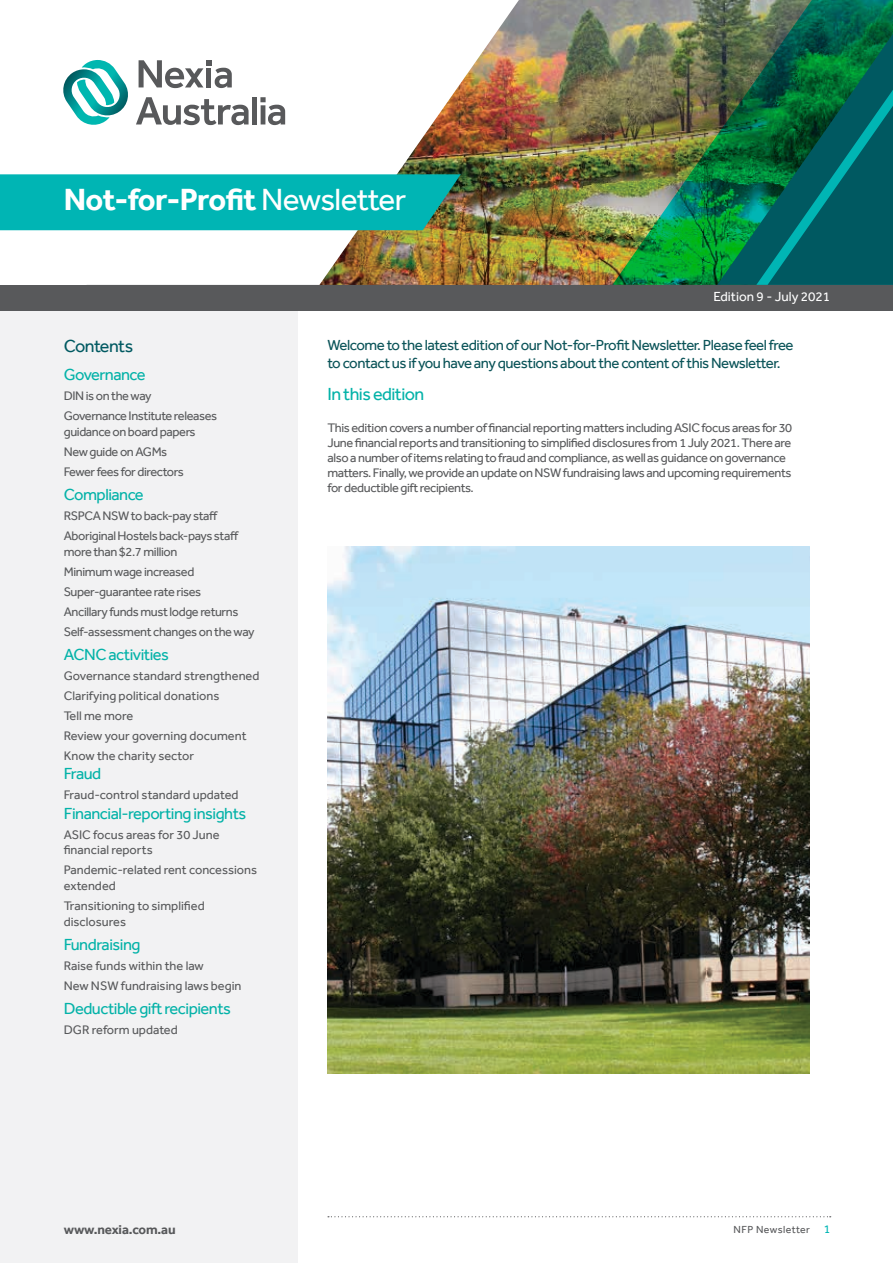
<style>
.page{position:relative;width:893px;height:1263px;background:#fff}
.page>*{position:absolute;margin:0;border:0;box-sizing:border-box;transform-origin:0 0}
.t1{font:700 31.5px "Effra";letter-spacing:-.02em;color:#fff}
.t2{font:18px "Effra";letter-spacing:-.03em;color:#03b2a8}
.t3{font:18px "Effra";letter-spacing:-.03em;color:#005961}
.t4{font:16.5px "Effra";letter-spacing:-.03em;color:#03b2a8}
.t5{font:15px/18px "Effra";letter-spacing:-.03em;color:#0a5358}
.t6{font:13.5px "Effra";color:#fff}
.t7{font:700 13.5px "Effra";letter-spacing:-.01em;color:#58595b}
.t8{font:12.75px/20px "Effra";letter-spacing:-.03em;color:#58595b}
.t9{font:12.75px/20px "Effra";color:#58595b}
.t10{font:10.5px "Effra";letter-spacing:.04em;color:#58595b}
.s1{font-weight:400}
.s2{font-size:12px;color:#00b5b4}
</style>
<div class="page">
<img style="left:612px;top:0;width:281px;height:34px">
<svg style="left:298px;top:0;width:221px;height:311px"></svg>
<div style="left:0;top:310px;width:298px;height:953px;background:#f2f2f3"></div>
<svg style="left:328px;top:1216px;width:503px;height:1px"></svg>
<div style="left:0;top:0;width:308px;height:289px;background:#fff"></div>
<img style="left:0;top:34px;width:893px;height:276px">
<img style="left:327px;top:546px;width:483px;height:527px">
<h1 class="t1" style="left:64px;top:181px;width:344px">Not-for-Profit <span class="s1">Newsletter</span></h1>
<p class="t6" style="left:713px;top:288px;width:118px">Edition 9 - July 2021</p>
<h2 class="t3" style="left:64px;top:336px;width:71px">Contents</h2>
<p class="t4" style="left:64px;top:365px;width:83px">Governance</p>
<p class="t8" style="left:64px;top:386px;width:155px">DIN is on the way<br>Governance Institute releases</p>
<p class="t8" style="left:64px;top:421px;width:133px">guidance on board papers<br>New guide on AGMs<br>Fewer fees for directors</p>
<p class="t4" style="left:64px;top:485px;width:81px">Compliance</p>
<p class="t8" style="left:64px;top:506px;width:177px">RSPCA NSW to back-pay staff<br>Aboriginal Hostels back-pays staff</p>
<p class="t8" style="left:64px;top:541px;width:192px">more than $2.7 million<br>Minimum wage increased<br>Super-guarantee rate rises<br>Ancillary funds must lodge returns<br>Self-assessment changes on the way</p>
<p class="t4" style="left:64px;top:645px;width:107px">ACNC activities</p>
<p class="t9" style="left:64px;top:666px;width:197px">Governance standard strengthened<br>Clarifying political donations<br>Tell me more<br>Review your governing document<br>Know the charity sector</p>
<p class="t4" style="left:64px;top:764px;width:39px">Fraud</p>
<p class="t9" style="left:64px;top:785px;width:176px">Fraud-control standard updated</p>
<p class="t4" style="left:64px;top:803px;width:184px">Financial-reporting insights</p>
<p class="t9" style="left:64px;top:826px;width:157px;line-height:15.8px">ASIC focus areas for 30 June financial reports</p>
<p class="t9" style="left:64px;top:862px;width:195px;line-height:15.8px">Pandemic-related rent concessions extended</p>
<p class="t9" style="left:64px;top:898px;width:142px;line-height:15.8px">Transitioning to simplified disclosures</p>
<p class="t4" style="left:64px;top:935px;width:78px">Fundraising</p>
<p class="t9" style="left:64px;top:956px;width:179px">Raise funds within the law<br>New NSW fundraising laws begin</p>
<p class="t4" style="left:64px;top:999px;width:169px">Deductible gift recipients</p>
<p class="t9" style="left:64px;top:1020px;width:116px">DGR reform updated</p>
<p class="t5" style="left:327px;top:336px;width:468px">Welcome to the latest edition of our Not-for-Profit Newsletter. Please feel free to contact us if you have any questions about the content of this Newsletter.</p>
<h2 class="t2" style="left:327px;top:384px;width:98px">In this edition</h2>
<p class="t8" style="left:327px;top:420px;width:466px;line-height:15px">This edition covers a number of financial reporting matters including ASIC focus areas for 30<br>June financial reports and transitioning to simplified disclosures from 1 July 2021. There are also a number of items relating to fraud and compliance, as well as guidance on governance matters. Finally, we provide an update on NSW fundraising laws and upcoming requirements for deductible gift recipients.</p>
<p class="t7" style="left:64px;top:1221px;width:113px">www.nexia.com.au</p>
<p class="t10" style="left:733px;top:1223px;width:98px">NFP Newsletter <span class="s2">1</span></p>
</div>
